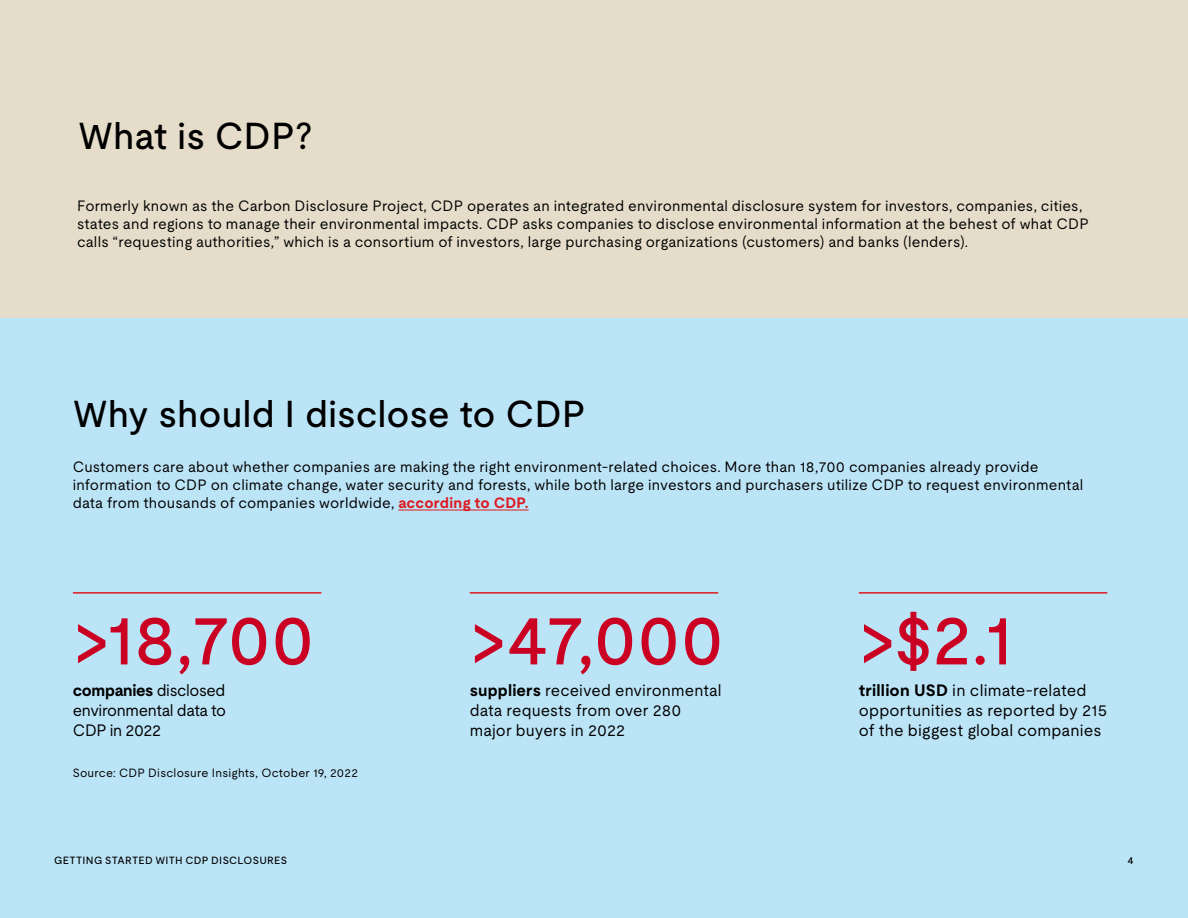
<style>
.page{position:relative;width:1188px;height:918px;background:#fff}
.page>*{position:absolute;margin:0;border:0;box-sizing:border-box;transform-origin:0 0}
.t1{font:500 72px "UL Moderat";color:#ca0123}
.t2{font:500 37.5px "UL Moderat";color:#000}
.t3{font:16.5px/19.8px "UL Moderat";letter-spacing:.005em;color:#000}
.t4{font:15px/18px "UL Moderat";letter-spacing:.01em;color:#000}
.t5{font:12px "UL Moderat";letter-spacing:.02em;color:#000}
.t6{font:500 10.5px "UL Moderat";letter-spacing:.03em;color:#000}
.s1{font-weight:700;color:#dd1a21}
.s2{font-weight:700}
</style>
<div class="page">
<div style="left:0;top:0;width:1188px;height:318px;background:#e5ddca"></div>
<div style="left:0;top:318px;width:1187px;height:600px;background:#bce4f7"></div>
<hr style="left:398px;top:510px;width:131px;height:1px;background:#dd1a21">
<hr style="left:73px;top:592px;width:248px;height:2px;background:#dd1a21">
<hr style="left:470px;top:592px;width:248px;height:2px;background:#dd1a21">
<hr style="left:859px;top:592px;width:248px;height:2px;background:#dd1a21">
<h2 class="t2" style="left:78px;top:107px;width:236px">What is CDP?</h2>
<p class="t4" style="left:77px;top:197px;width:1013px">Formerly known as the Carbon Disclosure Project, CDP operates an integrated environmental disclosure system for investors, companies, cities, states and regions to manage their environmental impacts. CDP asks companies to disclose environmental information at the behest of what CDP calls “requesting authorities,” which is a consortium of investors, large purchasing organizations (customers) and banks (lenders).</p>
<h2 class="t2" style="left:73px;top:385px;width:514px">Why should I disclose to CDP</h2>
<p class="t4" style="left:73px;top:457px;width:1012px">Customers care about whether companies are making the right environment-related choices. More than 18,700 companies already provide information to CDP on climate change, water security and forests, while both large investors and purchasers utilize CDP to request environmental data from thousands of companies worldwide, <span class="s1">according to CDP.</span></p>
<h1 class="t1" style="left:73px;top:582px;width:243px">&gt;18,700</h1>
<p class="t3" style="left:73px;top:680px;width:155px;text-align:justify"><span class="s2">companies</span> disclosed environmental data to CDP in 2022</p>
<p class="t5" style="left:73px;top:763px;width:287px">Source: CDP Disclosure Insights, October 19, 2022</p>
<h1 class="t1" style="left:470px;top:582px;width:256px">&gt;47,000</h1>
<p class="t3" style="left:470px;top:680px;width:254px"><span class="s2">suppliers</span> received environmental data requests from over 280 major buyers in 2022</p>
<h1 class="t1" style="left:859px;top:582px;width:155px">&gt;$2.1</h1>
<p class="t3" style="left:859px;top:680px;width:250px"><span class="s2">trillion USD</span> in climate-related opportunities as reported by 215 of the biggest global companies</p>
<p class="t6" style="left:54px;top:852px;width:234px">GETTING STARTED WITH CDP DISCLOSURES</p>
<p class="t6" style="left:1128px;top:852px;width:8px">4</p>
</div>
